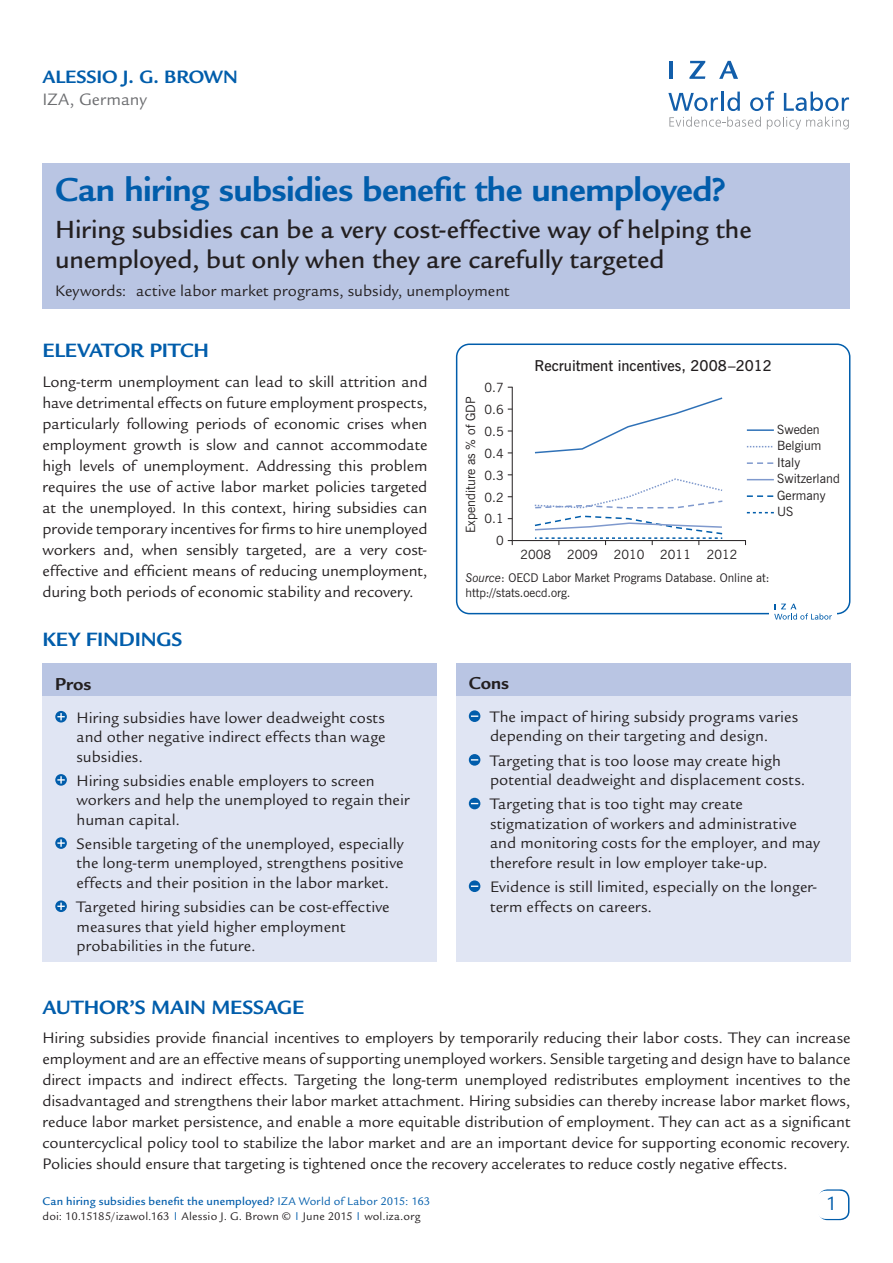
<style>
.page{position:relative;width:893px;height:1263px;background:#fff}
.page>*{position:absolute;margin:0;border:0;box-sizing:border-box;transform-origin:0 0}
.t1{font:700 36px "Legacy Sans Std";letter-spacing:-.015em;color:#015dab}
.t2{font:500 27px/30px "Legacy Sans Std";color:#231f20}
.t3{font:700 21px "Legacy Sans Std";letter-spacing:-.01em;color:#015dab}
.t4{font:21px "Legacy Sans Std";color:#015dab}
.t5{font:700 19.5px "Legacy Sans Std";letter-spacing:-.005em;color:#015dab}
.t6{font:700 18.75px "Legacy Sans Std";color:#231f20}
.t7{font:18px "Legacy Sans Std";color:#6c6d70}
.t8{font:16.5px/21px "Legacy Sans Std";color:#231f20}
.t9{font:600 15px "News Gothic BT";color:#231f20}
.t10{font:12.75px/16.5px "News Gothic BT";color:#231f20;text-align:right}
.t11{font:12px/15px "Legacy Sans Std";letter-spacing:.015em;color:#231f20}
.t12{font:12px/15px "News Gothic BT";color:#231f20}
.s1{font-style:italic}
.s2{font-weight:500;color:#015dab}
.s3{color:#015dab}
</style>
<div class="page">
<div style="left:818px;top:1189px;width:31px;height:31px;border:2px solid #015dab;border-radius:9px"></div>
<div style="left:817px;top:1191px;width:30px;height:28px;background:#fff;border-radius:9px"></div>
<svg style="left:668px;top:93px;width:50px;height:18px"></svg>
<hr style="left:721px;top:92px;width:3px;height:19px;background:#125eaa">
<svg style="left:727px;top:92px;width:13px;height:19px"></svg>
<svg style="left:750px;top:91px;width:24px;height:20px"></svg>
<svg style="left:784px;top:92px;width:65px;height:19px"></svg>
<svg style="left:669px;top:117px;width:92px;height:10px"></svg>
<svg style="left:767px;top:117px;width:82px;height:12px"></svg>
<hr style="left:669px;top:61px;width:4px;height:18px;background:#125eaa">
<svg style="left:689px;top:61px;width:16px;height:18px"></svg>
<svg style="left:719px;top:61px;width:19px;height:18px"></svg>
<div style="left:456px;top:665px;width:394px;height:297px;background:#e0e5f3"></div>
<div style="left:43px;top:665px;width:394px;height:297px;background:#e0e5f3"></div>
<div style="left:43px;top:663px;width:394px;height:33px;background:#b9c5e3"></div>
<div style="left:456px;top:663px;width:394px;height:33px;background:#b9c5e3"></div>
<svg style="left:55px;top:711px;width:12px;height:11px"></svg>
<svg style="left:57px;top:713px;width:8px;height:7px"></svg>
<svg style="left:55px;top:774px;width:12px;height:12px"></svg>
<svg style="left:57px;top:776px;width:8px;height:7px"></svg>
<svg style="left:55px;top:837px;width:12px;height:12px"></svg>
<svg style="left:57px;top:839px;width:8px;height:8px"></svg>
<svg style="left:55px;top:900px;width:12px;height:12px"></svg>
<svg style="left:57px;top:902px;width:8px;height:8px"></svg>
<div style="left:469px;top:710px;width:11px;height:12px;background:#015dab;border-radius:50%"></div>
<svg style="left:471px;top:715px;width:7px;height:2px"></svg>
<svg style="left:469px;top:754px;width:11px;height:12px"></svg>
<svg style="left:469px;top:798px;width:11px;height:11px"></svg>
<div style="left:469px;top:880px;width:11px;height:12px;background:#015dab;border-radius:50%"></div>
<svg style="left:471px;top:885px;width:7px;height:2px"></svg>
<div style="left:43px;top:163px;width:807px;height:146px;background:#b9c5e3"></div>
<div style="left:456px;top:343px;width:394px;height:271px;border:2px solid #015dab;border-radius:13px"></div>
<hr style="left:512px;top:540px;width:234px;height:1px;background:#231f20">
<hr style="left:512px;top:387px;width:1px;height:154px;background:#231f20">
<svg style="left:508px;top:540px;width:5px;height:5px"></svg>
<svg style="left:747px;top:446px;width:26px;height:1px"></svg>
<svg style="left:747px;top:479px;width:27px;height:1px"></svg>
<svg style="left:747px;top:462px;width:27px;height:2px"></svg>
<hr style="left:747px;top:429px;width:27px;height:2px;background:#2f71b7">
<svg style="left:747px;top:495px;width:27px;height:2px"></svg>
<svg style="left:747px;top:512px;width:27px;height:1px"></svg>
<svg style="left:535px;top:397px;width:188px;height:57px"></svg>
<svg style="left:534px;top:478px;width:189px;height:31px"></svg>
<svg style="left:533px;top:515px;width:191px;height:30px"></svg>
<div style="left:769px;top:598px;width:68px;height:25px;background:#fff"></div>
<svg style="left:774px;top:604px;width:58px;height:16px"></svg>
<p class="t5" style="left:43px;top:66px;width:197px">Alessio J. G. Brown</p>
<p class="t7" style="left:43px;top:89px;width:106px">IZA, Germany</p>
<h1 class="t1" style="left:55px;top:169px;width:672px">Can hiring subsidies benefit the unemployed?</h1>
<h2 class="t2" style="left:55px;top:214px;width:698px">Hiring subsidies can be a very cost-effective way of helping the unemployed, but only when they are carefully targeted</h2>
<p class="t8" style="left:55px;top:281px;width:456px">Keywords: active labor market programs, subsidy, unemployment</p>
<p class="t3" style="left:43px;top:338px;width:168px">ELEVATOR PI TCH</p>
<p class="t8" style="left:43px;top:371px;width:386px;text-align:justify">Long-term unemployment can lead to skill attrition and have detrimental effects on future employment prospects, particularly following periods of economic crises when employment growth is slow and cannot accommodate high levels of unemployment. Addressing this problem requires the use of active labor market policies targeted at the unemployed. In this context, hiring subsidies can provide temporary incentives for firms to hire unemployed workers and, when sensibly targeted, are a very cost&shy;effective and efficient means of reducing unemployment, during both periods of economic stability and recovery.</p>
<p class="t3" style="left:43px;top:627px;width:140px">KEY FIN DINGS</p>
<p class="t6" style="left:55px;top:673px;width:38px">Pros</p>
<p class="t8" style="left:77px;top:708px;width:311px;line-height:19.5px;text-align:justify">Hiring subsidies have lower deadweight costs and other negative indirect effects than wage subsidies.</p>
<p class="t8" style="left:77px;top:771px;width:334px;line-height:19.5px">Hiring subsidies enable employers to screen workers and help the unemployed to regain their human capital.</p>
<p class="t8" style="left:77px;top:834px;width:329px;line-height:19.5px;text-align:justify">Sensible targeting of the unemployed, especially the long-term unemployed, strengthens positive effects and their position in the labor market.</p>
<p class="t8" style="left:77px;top:897px;width:315px;line-height:19.5px">Targeted hiring subsidies can be cost-effective measures that yield higher employment probabilities in the future.</p>
<p class="t10" style="left:485px;top:379px;width:21px">0.7</p>
<p class="t10" style="left:462px;top:533px;width:138px;rotate:-90deg">Expenditure as % of GDP</p>
<p class="t10" style="left:485px;top:401px;width:21px">0.6</p>
<p class="t10" style="left:485px;top:423px;width:21px">0.5</p>
<p class="t10" style="left:485px;top:445px;width:21px">0.4</p>
<p class="t10" style="left:485px;top:467px;width:21px">0.3</p>
<p class="t10" style="left:485px;top:489px;width:21px">0.2</p>
<p class="t10" style="left:485px;top:508px;width:21px;line-height:21.9px">0.1<br>0</p>
<p class="t9" style="left:535px;top:356px;width:239px">Recruitment incentives, 2008–2012</p>
<p class="t10" style="left:520px;top:546px;width:219px">2008 2009 2010 2011 2012</p>
<p class="t10" style="left:777px;top:421px;width:64px;text-align:left">Sweden<br>Belgium<br>Italy<br>Switzerland<br>Germany<br>US</p>
<p class="t12" style="left:465px;top:570px;width:306px"><span class="s1">Source</span>: OECD Labor Market Programs Database. Online at: http://stats.oecd.org.</p>
<p class="t6" style="left:469px;top:672px;width:42px">Cons</p>
<p class="t8" style="left:490px;top:707px;width:310px;line-height:19.5px">The impact of hiring subsidy programs varies depending on their targeting and design.</p>
<p class="t8" style="left:490px;top:751px;width:317px;line-height:19.5px">Targeting that is too loose may create high potential deadweight and displacement costs.</p>
<p class="t8" style="left:490px;top:794px;width:331px;line-height:19.5px">Targeting that is too tight may create stigmatization of workers and administrative and monitoring costs for the employer, and may therefore result in low employer take-up.</p>
<p class="t8" style="left:490px;top:877px;width:329px;line-height:19.5px">Evidence is still limited, especially on the longer&shy;term effects on careers.</p>
<p class="t3" style="left:43px;top:995px;width:261px">AUTHOR’S MAIN MESSAGE</p>
<p class="t8" style="left:43px;top:1028px;width:809px;text-align:justify">Hiring subsidies provide financial incentives to employers by temporarily reducing their labor costs. They can increase employment and are an effective means of supporting unemployed workers. Sensible targeting and design have to balance direct impacts and indirect effects. Targeting the long-term unemployed redistributes employment incentives to the disadvantaged and strengthens their labor market attachment. Hiring subsidies can thereby increase labor market flows, reduce labor market persistence, and enable a more equitable distribution of employment. They can act as a significant countercyclical policy tool to stabilize the labor market and are an important device for supporting economic recovery.<br>Policies should ensure that targeting is tightened once the recovery accelerates to reduce costly negative effects.</p>
<p class="t11" style="left:43px;top:1193px;width:389px"><span class="s2">Can hiring subsidies benefit the unemployed?</span> <span class="s3">IZA World of Labor 2015: 163 </span>doi: 10.15185/izawol.163 <sup>|</sup> Alessio J. G. Brown © <sup>|</sup> June 2015 <sup>|</sup> wol.iza.org</p>
<p class="t4" style="left:828px;top:1192px;width:13px">1</p>
</div>
